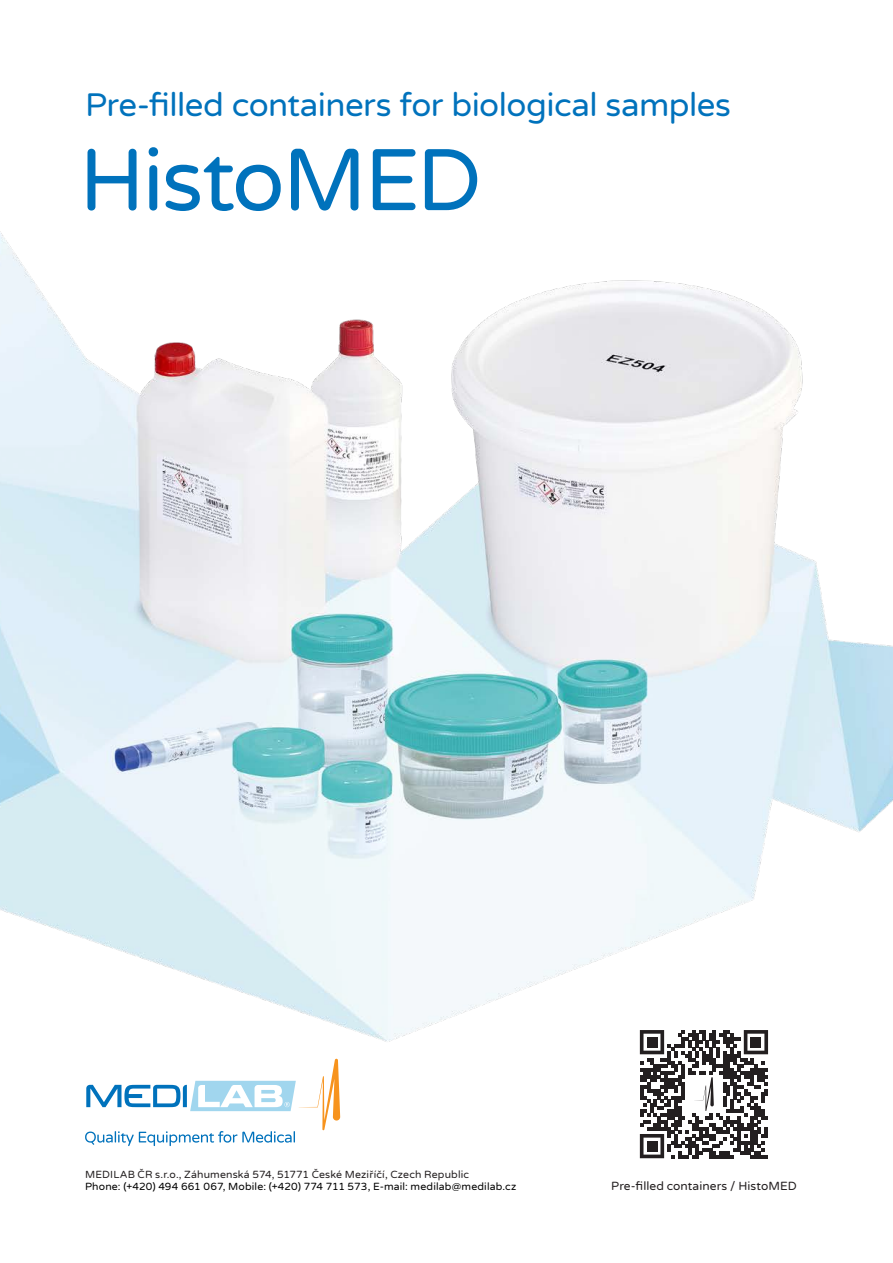
<style>
.page{position:relative;width:893px;height:1263px;background:#fff}
.page>*{position:absolute;margin:0;border:0;box-sizing:border-box;transform-origin:0 0}
.t1{font:87.3px "Varela Round";letter-spacing:-.03em;color:#0072bc}
.t2{font:33px "Varela Round";letter-spacing:-.015em;color:#0072bc}
.t3{font:12px "Varela Round";letter-spacing:.005em;color:#231f20}
.t4{font:10.5px "Varela Round";letter-spacing:.015em;color:#000001}
.t5{font:10.5px "Varela Round";letter-spacing:.015em;color:#231f20}
</style>
<div class="page">
<img style="left:0;top:231px;width:893px;height:916px">
<div style="left:633px;top:1023px;width:142px;height:142px;background:#fff"></div>
<svg style="left:640px;top:1030px;width:128px;height:128px"></svg>
<svg style="left:85px;top:1059px;width:255px;height:87px"></svg>
<h2 class="t2" style="left:85px;top:82px;width:647px">Pre-filled containers for biological samples</h2>
<h1 class="t1" style="left:79px;top:121px;width:404px">HistoMED</h1>
<p class="t5" style="left:85px;top:1167px;width:386px">MEDILAB ČR s.r.o., Záhumenská 574, 51771 České Meziříčí, Czech Republic</p>
<p class="t4" style="left:85px;top:1179px;width:433px">Phone: (+420) 494 661 067, Mobile: (+420) 774 711 573, E-mail: medilab@medilab.cz</p>
<p class="t3" style="left:611px;top:1177px;width:187px">Pre-filled containers / HistoMED</p>
</div>
